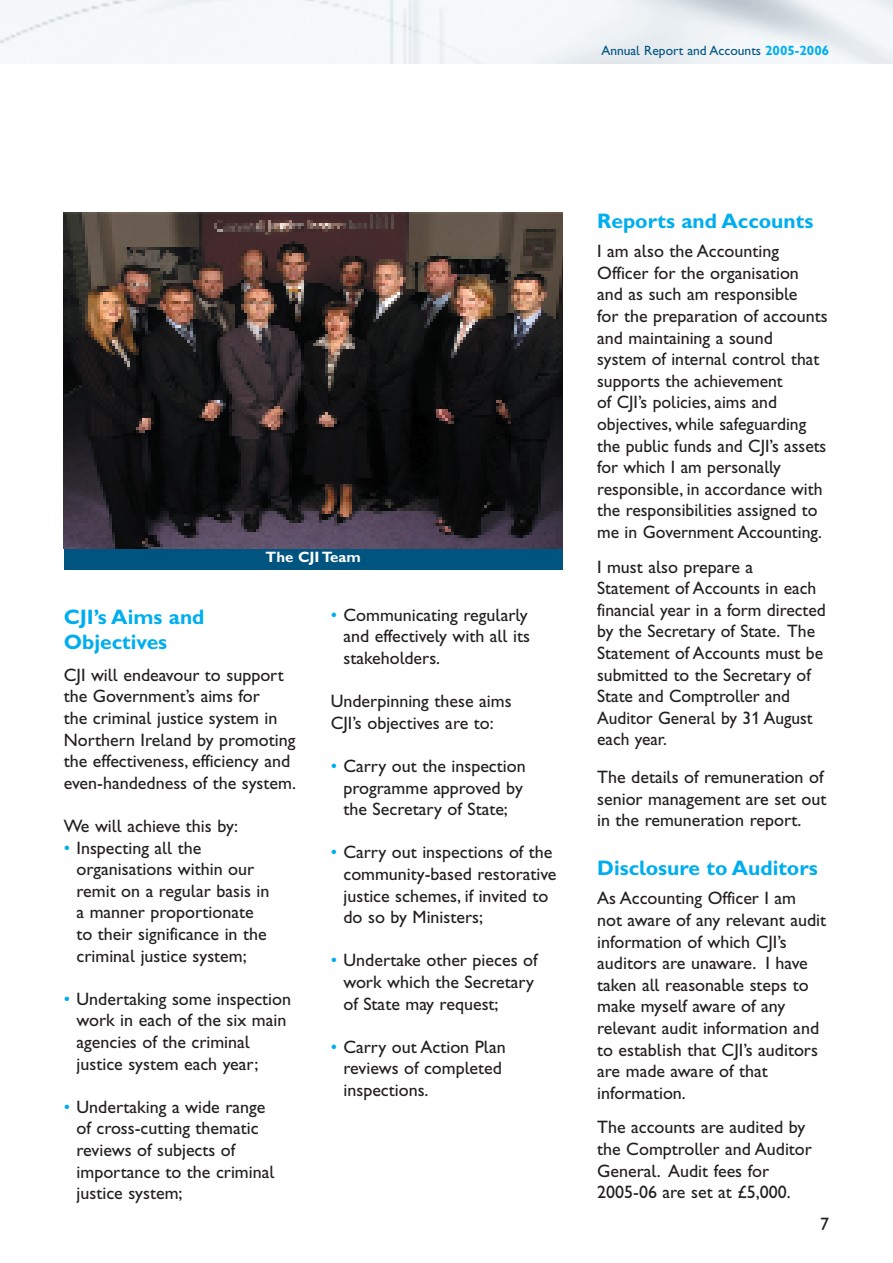
<style>
.page{position:relative;width:893px;height:1263px;background:#fff}
.page>*{position:absolute;margin:0;border:0;box-sizing:border-box;transform-origin:0 0}
.t1{font:21px/25.2px "Gill Sans Hta Bold Plain";color:#00aeef}
.t2{font:18px/21.6px "Gill Sans Hta";color:#231f20}
.t3{font:15px "Gill Sans Hta Bold Plain";color:#fff}
.t4{font:13.5px "Gill Sans Hta";color:#005480}
.s1{font-family:"Gill Sans Hta Bold Plain";color:#00aeef}
.s2{color:#00aeef}
</style>
<div class="page">
<div style="left:64px;top:548px;width:499px;height:21px;background:#005480"></div>
<img style="left:64px;top:213px;width:499px;height:335px">
<p class="t4" style="left:601px;top:46px;width:229px">Annual Report and Accounts <span class="s1">2005-2006</span></p>
<p class="t3" style="left:266px;top:552px;width:97px">The CJI Team</p>
<p class="t1" style="left:64px;top:606px;width:142px">CJI’s Aims and<br>Objectives</p>
<p class="t2" style="left:64px;top:665px;width:234px">CJI will endeavour to support the Government’s aims for<br>the criminal justice system in<br>Northern Ireland by promoting the effectiveness, efficiency and even-handedness of the system.</p>
<p class="t2" style="left:64px;top:817px;width:176px">We will achieve this by:</p>
<p class="t2" style="left:77px;top:838px;width:194px;text-indent:-13px"><span class="s2">•</span> Inspecting all the organisations within our remit on a regular basis in a manner proportionate to their significance in the criminal justice system;</p>
<p class="t2" style="left:77px;top:989px;width:216px;text-indent:-13px"><span class="s2">•</span> Undertaking some inspection work in each of the six main agencies of the criminal justice system each year;</p>
<p class="t2" style="left:77px;top:1097px;width:200px;text-indent:-13px"><span class="s2">•</span> Undertaking a wide range of cross-cutting thematic reviews of subjects of importance to the criminal justice system;</p>
<p class="t2" style="left:343px;top:606px;width:188px;text-indent:-13px"><span class="s2">•</span> Communicating regularly and effectively with all its stakeholders.</p>
<p class="t2" style="left:331px;top:692px;width:182px">Underpinning these aims<br>CJI’s objectives are to:</p>
<p class="t2" style="left:331px;top:757px;width:196px;text-align:center"><span class="s2">•</span> Carry out the inspection programme approved by the Secretary of State;</p>
<p class="t2" style="left:343px;top:843px;width:215px;text-indent:-13px"><span class="s2">•</span> Carry out inspections of the community-based restorative justice schemes, if invited to do so by Ministers;</p>
<p class="t2" style="left:343px;top:951px;width:196px;text-indent:-13px"><span class="s2">•</span> Undertake other pieces of work which the Secretary of State may request;</p>
<p class="t2" style="left:343px;top:1038px;width:164px;text-indent:-13px"><span class="s2">•</span> Carry out Action Plan reviews of completed inspections.</p>
<p class="t1" style="left:597px;top:210px;width:218px">Reports and Accounts</p>
<p class="t2" style="left:597px;top:242px;width:232px">I am also the Accounting<br>Officer for the organisation and as such am responsible<br>for the preparation of accounts and maintaining a sound<br>system of internal control that supports the achievement<br>of CJI’s policies, aims and objectives, while safeguarding the public funds and CJI’s assets for which I am personally responsible, in accordance with the responsibilities assigned to me in Government Accounting.</p>
<p class="t2" style="left:597px;top:557px;width:230px">I must also prepare a<br>Statement of Accounts in each financial year in a form directed by the Secretary of State. The<br>Statement of Accounts must be submitted to the Secretary of<br>State and Comptroller and<br>Auditor General by 31 August each year.</p>
<p class="t2" style="left:597px;top:768px;width:231px">The details of remuneration of senior management are set out in the remuneration report.</p>
<p class="t1" style="left:597px;top:857px;width:222px">Disclosure to Auditors</p>
<p class="t2" style="left:597px;top:889px;width:230px">As Accounting Officer I am<br>not aware of any relevant audit information of which CJI’s auditors are unaware. I have taken all reasonable steps to make myself aware of any relevant audit information and to establish that CJI’s auditors are made aware of that information.</p>
<p class="t2" style="left:597px;top:1118px;width:216px">The accounts are audited by the Comptroller and Auditor<br>General. Audit fees for<br>2005-06 are set at £5,000.</p>
<p class="t2" style="left:820px;top:1215px;width:10px">7</p>
</div>
